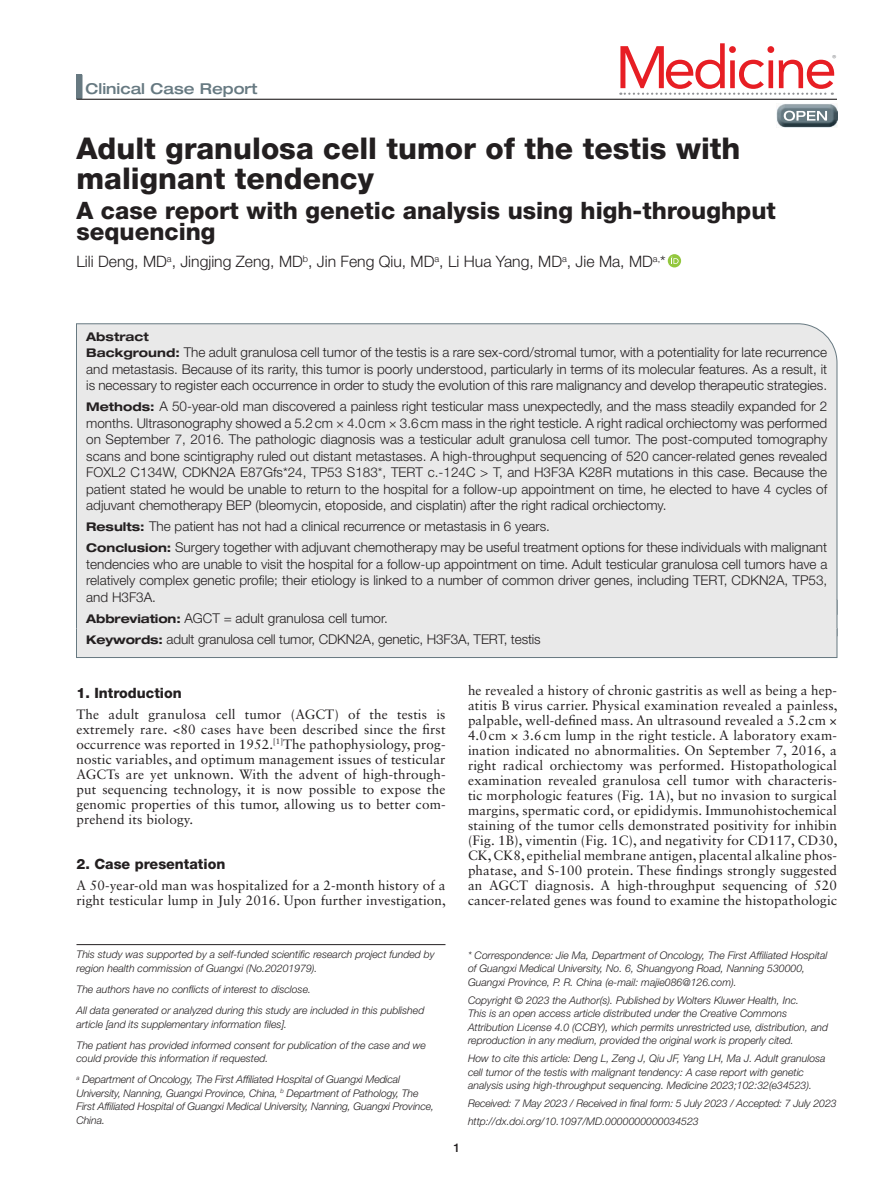
<style>
.page{position:relative;width:891px;height:1188px;background:#fff}
.page>*{position:absolute;margin:0;border:0;box-sizing:border-box;transform-origin:0 0}
.t1{font:59.4px "Avenir";letter-spacing:-.06em;color:#e71e24}
.t2{font:800 30px/30px "Helvetica Neue LT Std";color:#231f20}
.t3{font:800 24px/21px "Helvetica Neue LT Std";color:#231f20}
.t4{font:300 15.75px "Helvetica Neue LT Std";color:#231f20}
.t5{font:500 expanded 15px "Helvetica Neue LT Std";color:#667981}
.t6{font:800 14.25px "Helvetica Neue LT Std";color:#231f20}
.t7{font:300 13.5px/16.5px "Helvetica Neue LT Std";color:#231f20;text-align:justify}
.t8{font:13.5px/15px "Sabon LT Std";letter-spacing:.01em;color:#231f20;text-align:justify}
.t9{font:700 expanded 12px "Helvetica Neue LT Std";color:#231f20}
.t10{font:500 12px "Helvetica Neue LT Std";color:#231f20}
.t11{font:italic 300 10.5px/13.5px "Helvetica Neue LT Std";color:#231f20}
.t12{font:500 10.35px "Akzidenz Grotesk BE";color:#909295}
.s1{font-weight:700;font-stretch:expanded;font-size:12px}
</style>
<div class="page">
<div style="left:76px;top:74px;width:6px;height:25px;background:#677981"></div>
<hr style="left:76px;top:99px;width:761px;height:1px;background:#231f20">
<img style="left:776px;top:104px;width:61px;height:24px">
<svg style="left:784px;top:111px;width:43px;height:10px"></svg>
<svg style="left:620px;top:93px;width:213px;height:2px"></svg>
<div style="left:76px;top:323px;width:762px;height:293px;background:#e9e9e9"></div>
<div style="left:76px;top:600px;width:761px;height:37px;background:#e9e9e9"></div>
<div style="left:76px;top:628px;width:761px;height:30px;background:#e9e9e9"></div>
<div style="left:76px;top:628px;width:761px;height:30px;border:1px solid #677981"></div>
<div style="left:668px;top:254px;width:13px;height:13px;background:#93c73e;border-radius:50%"></div>
<svg style="left:671px;top:257px;width:8px;height:7px"></svg>
<hr style="left:76px;top:944px;width:370px;height:1px;background:#231f20">
<p class="t5" style="left:86px;top:80px;width:174px">Clinical Case Report</p>
<h1 class="t1" style="left:615px;top:33px;width:223px">Medicine</h1>
<p class="t12" style="left:832px;top:52px;width:6px">®</p>
<h2 class="t2" style="left:76px;top:134px;width:666px">Adult granulosa cell tumor of the testis with malignant tendency</h2>
<h3 class="t3" style="left:76px;top:200px;width:701px">A case report with genetic analysis using high-throughput sequencing</h3>
<p class="t4" style="left:76px;top:252px;width:591px">Lili Deng, MD<sup>a</sup>, Jingjing Zeng, MD<sup>b</sup>, Jin Feng Qiu, MD<sup>a</sup>, Li Hua Yang, MD<sup>a</sup>, Jie Ma, MD<sup>a,</sup>*</p>
<p class="t9" style="left:86px;top:329px;width:64px">Abstract</p>
<p class="t7" style="left:86px;top:344px;width:743px"><span class="s1">Background:</span> The adult granulosa cell tumor of the testis is a rare sex-cord/stromal tumor, with a potentiality for late recurrence and metastasis. Because of its rarity, this tumor is poorly understood, particularly in terms of its molecular features. As a result, it is necessary to register each occurrence in order to study the evolution of this rare malignancy and develop therapeutic strategies.</p>
<p class="t7" style="left:86px;top:398px;width:743px"><span class="s1">Methods:</span> A 50-year-old man discovered a painless right testicular mass unexpectedly, and the mass steadily expanded for 2 months. Ultrasonography showed a 5.2cm × 4.0cm × 3.6cm mass in the right testicle. A right radical orchiectomy was performed on September 7, 2016. The pathologic diagnosis was a testicular adult granulosa cell tumor. The post-computed tomography scans and bone scintigraphy ruled out distant metastases. A high-throughput sequencing of 520 cancer-related genes revealed FOXL2 C134W, CDKN2A E87Gfs*24, TP53 S183*, TERT c.-124C &gt; T, and H3F3A K28R mutations in this case. Because the patient stated he would be unable to return to the hospital for a follow-up appointment on time, he elected to have 4 cycles of adjuvant chemotherapy BEP (bleomycin, etoposide, and cisplatin) after the right radical orchiectomy.</p>
<p class="t7" style="left:86px;top:516px;width:742px;line-height:21px"><span class="s1">Results:</span> The patient has not had a clinical recurrence or metastasis in 6 years.<br><span class="s1">Conclusion:</span> Surgery together with adjuvant chemotherapy may be useful treatment options for these individuals with malignant</p>
<p class="t7" style="left:86px;top:556px;width:743px">tendencies who are unable to visit the hospital for a follow-up appointment on time. Adult testicular granulosa cell tumors have a relatively complex genetic profile; their etiology is linked to a number of common driver genes, including TERT, CDKN2A, TP53, and H3F3A.</p>
<p class="t7" style="left:86px;top:607px;width:456px;line-height:21px"><span class="s1">Abbreviation:</span> AGCT = adult granulosa cell tumor.<br><span class="s1">Keywords:</span> adult granulosa cell tumor, CDKN2A, genetic, H3F3A, TERT, testis</p>
<p class="t6" style="left:76px;top:684px;width:107px">1. Introduction</p>
<p class="t8" style="left:76px;top:707px;width:371px">The adult granulosa cell tumor (AGCT) of the testis is extremely rare. &lt;80 cases have been described since the first occurrence was reported in 1952.<sup>[1]</sup>The pathophysiology, prog&shy;nostic variables, and optimum management issues of testicular AGCTs are yet unknown. With the advent of high-through&shy;put sequencing technology, it is now possible to expose the genomic properties of this tumor, allowing us to better com&shy;prehend its biology.</p>
<p class="t6" style="left:76px;top:855px;width:150px">2. Case presentation</p>
<p class="t8" style="left:76px;top:878px;width:371px">A 50-year-old man was hospitalized for a 2-month history of a right testicular lump in July 2016. Upon further investigation,</p>
<p class="t8" style="left:468px;top:683px;width:371px">he revealed a history of chronic gastritis as well as being a hep&shy;atitis B virus carrier. Physical examination revealed a painless, palpable, well-defined mass. An ultrasound revealed a 5.2 cm × 4.0 cm × 3.6 cm lump in the right testicle. A laboratory exam&shy;ination indicated no abnormalities. On September 7, 2016, a right radical orchiectomy was performed. Histopathological examination revealed granulosa cell tumor with characteris&shy;tic morphologic features (Fig. 1A), but no invasion to surgical margins, spermatic cord, or epididymis. Immunohistochemical staining of the tumor cells demonstrated positivity for inhibin (Fig. 1B), vimentin (Fig. 1C), and negativity for CD117, CD30, CK, CK8, epithelial membrane antigen, placental alkaline phos&shy;phatase, and S-100 protein. These findings strongly suggested an AGCT diagnosis. A high-throughput sequencing of 520 cancer-related genes was found to examine the histopathologic</p>
<p class="t11" style="left:76px;top:948px;width:360px">This study was supported by a self-funded scientific research project funded by region health commission of Guangxi (No.20201979).</p>
<p class="t11" style="left:76px;top:979px;width:349px;line-height:21px">The authors have no conflicts of interest to disclose.<br>All data generated or analyzed during this study are included in this published</p>
<p class="t11" style="left:76px;top:1013px;width:351px;line-height:21px">article [and its supplementary information files].<br>The patient has provided informed consent for publication of the case and we</p>
<p class="t11" style="left:76px;top:1048px;width:325px;line-height:21px">could provide this information if requested.<br><sup>a</sup> Department of Oncology, The First Affiliated Hospital of Guangxi Medical</p>
<p class="t11" style="left:76px;top:1086px;width:359px">University, Nanning, Guangxi Province, China, <sup>b</sup> Department of Pathology, The<br>First Affiliated Hospital of Guangxi Medical University, Nanning, Guangxi Province,<br>China.</p>
<p class="t10" style="left:453px;top:1140px;width:8px">1</p>
<p class="t11" style="left:468px;top:948px;width:361px">* Correspondence: Jie Ma, Department of Oncology, The First Affiliated Hospital of Guangxi Medical University, No. 6, Shuangyong Road, Nanning 530000,<br>Guangxi Province, P. R. China (e-mail: majie086@126.com).</p>
<p class="t11" style="left:468px;top:993px;width:362px">Copyright © 2023 the Author(s). Published by Wolters Kluwer Health, Inc.<br>This is an open access article distributed under the Creative Commons Attribution License 4.0 (CCBY), which permits unrestricted use, distribution, and reproduction in any medium, provided the original work is properly cited.</p>
<p class="t11" style="left:468px;top:1051px;width:359px">How to cite this article: Deng L, Zeng J, Qiu JF, Yang LH, Ma J. Adult granulosa cell tumor of the testis with malignant tendency: A case report with genetic analysis using high-throughput sequencing. Medicine 2023;102:32(e34523).</p>
<p class="t11" style="left:468px;top:1094px;width:370px;line-height:18px">Received: 7 May 2023 / Received in final form: 5 July 2023 / Accepted: 7 July 2023 http://dx.doi.org/10.1097/MD.0000000000034523</p>
</div>
